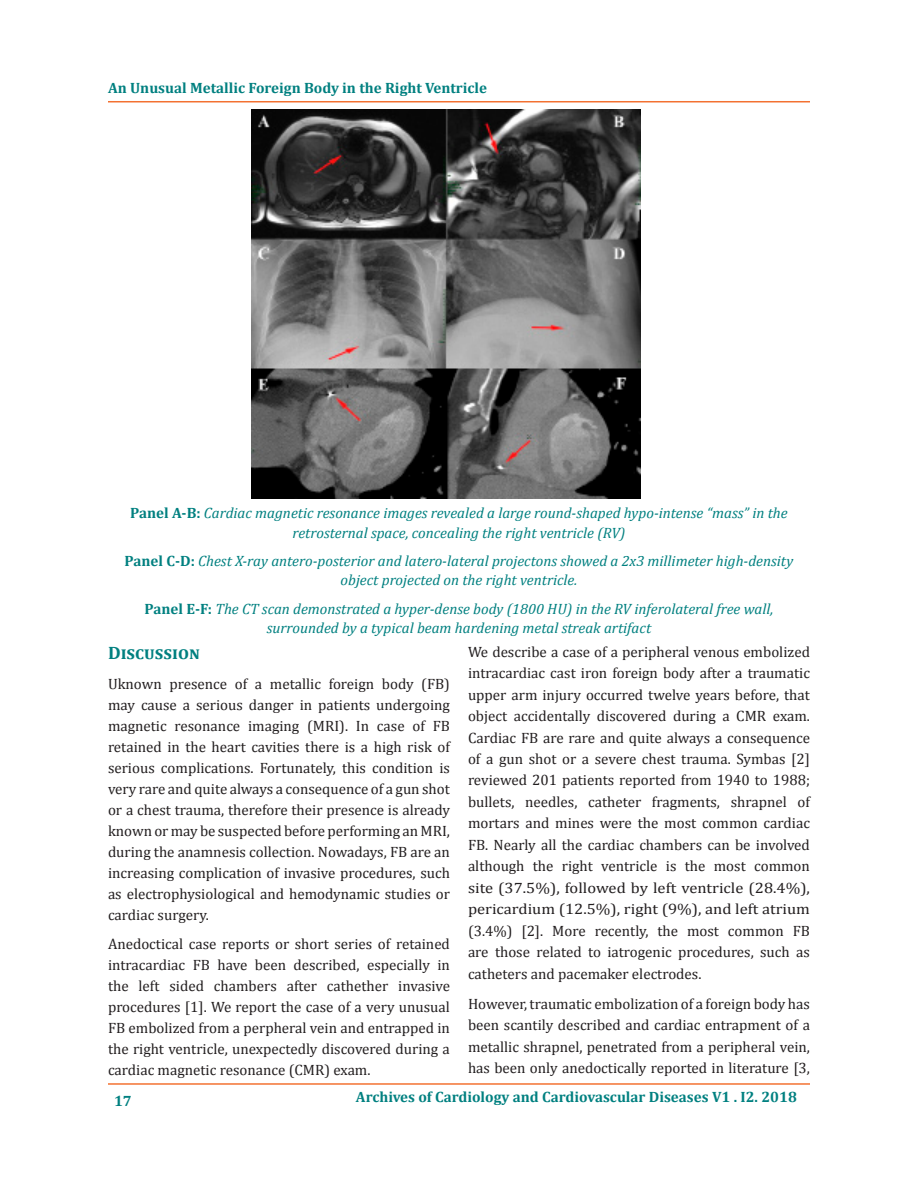
<style>
.page{position:relative;width:918px;height:1188px;background:#fff}
.page>*{position:absolute;margin:0;border:0;box-sizing:border-box;transform-origin:0 0}
.t1{font:700 18px "Cambria";color:#008080}
.Normale{font:15px/21px "Cambria";color:#231f20;text-align:justify}
.t2{font:italic 15px/19.5px "Cambria";color:#008080;text-align:center}
.t3{font:700 15px "Cambria";color:#008080}
.s1{font-weight:700;font-style:normal}
</style>
<div class="page">
<hr style="left:108px;top:1083px;width:702px;height:2px;background:#f37232">
<hr style="left:108px;top:101px;width:702px;height:1px;background:#f37131">
<img style="left:251px;top:109px;width:389px;height:389px">
<p class="t3" style="left:108px;top:77px;width:381px">An Unusual Metallic Foreign Body in the Right Ventricle</p>
<p class="t2" style="left:130px;top:503px;width:659px"><span class="s1">Panel A-B:</span> Cardiac magnetic resonance images revealed a large round-shaped hypo-intense “mass” in the retrosternal space, concealing the right ventricle (RV)</p>
<p class="t2" style="left:125px;top:550px;width:670px"><span class="s1">Panel C-D:</span> Chest X-ray antero-posterior and latero-lateral projectons showed a 2x3 millimeter high-density object projected on the right ventricle.</p>
<p class="t2" style="left:145px;top:598px;width:630px"><span class="s1">Panel E-F:</span> The CT scan demonstrated a hyper-dense body (1800 HU) in the RV inferolateral free wall, surrounded by a typical beam hardening metal streak artifact</p>
<p class="t1" style="left:108px;top:640px;width:93px">Discussion</p>
<p class="Normale" style="left:108px;top:673px;width:344px">Uknown presence of a metallic foreign body (FB) may cause a serious danger in patients undergoing magnetic resonance imaging (MRI). In case of FB retained in the heart cavities there is a high risk of serious complications. Fortunately, this condition is very rare and quite always a consequence of a gun shot or a chest trauma, therefore their presence is already known or may be suspected before performing an MRI, during the anamnesis collection. Nowadays, FB are an increasing complication of invasive procedures, such as electrophysiological and hemodynamic studies or cardiac surgery.</p>
<p class="Normale" style="left:108px;top:934px;width:343px">Anedoctical case reports or short series of retained intracardiac FB have been described, especially in the left sided chambers after cathether invasive procedures [1]. We report the case of a very unusual FB embolized from a perpheral vein and entrapped in the right ventricle, unexpectedly discovered during a cardiac magnetic resonance (CMR) exam.</p>
<p class="Normale" style="left:468px;top:641px;width:344px;line-height:21.5px">We describe a case of a peripheral venous embolized intracardiac cast iron foreign body after a traumatic upper arm injury occurred twelve years before, that object accidentally discovered during a CMR exam.<br>Cardiac FB are rare and quite always a consequence of a gun shot or a severe chest trauma. Symbas [2] reviewed 201 patients reported from 1940 to 1988; bullets, needles, catheter fragments, shrapnel of mortars and mines were the most common cardiac FB. Nearly all the cardiac chambers can be involved although the right ventricle is the most common site (37.5%), followed by left ventricle (28.4%), pericardium (12.5%), right (9%), and left atrium (3.4%) [2]. More recently, the most common FB are those related to iatrogenic procedures, such as catheters and pacemaker electrodes.</p>
<p class="Normale" style="left:468px;top:993px;width:344px;line-height:21.6px">However, traumatic embolization of a foreign body has been scantily described and cardiac entrapment of a metallic shrapnel, penetrated from a peripheral vein, has been only anedoctically reported in literature [3,</p>
<p class="t3" style="left:114px;top:1090px;width:19px">17</p>
<p class="t3" style="left:356px;top:1086px;width:443px">Archives of Cardiology and Cardiovascular Diseases V1 . I2. 2018</p>
</div>
